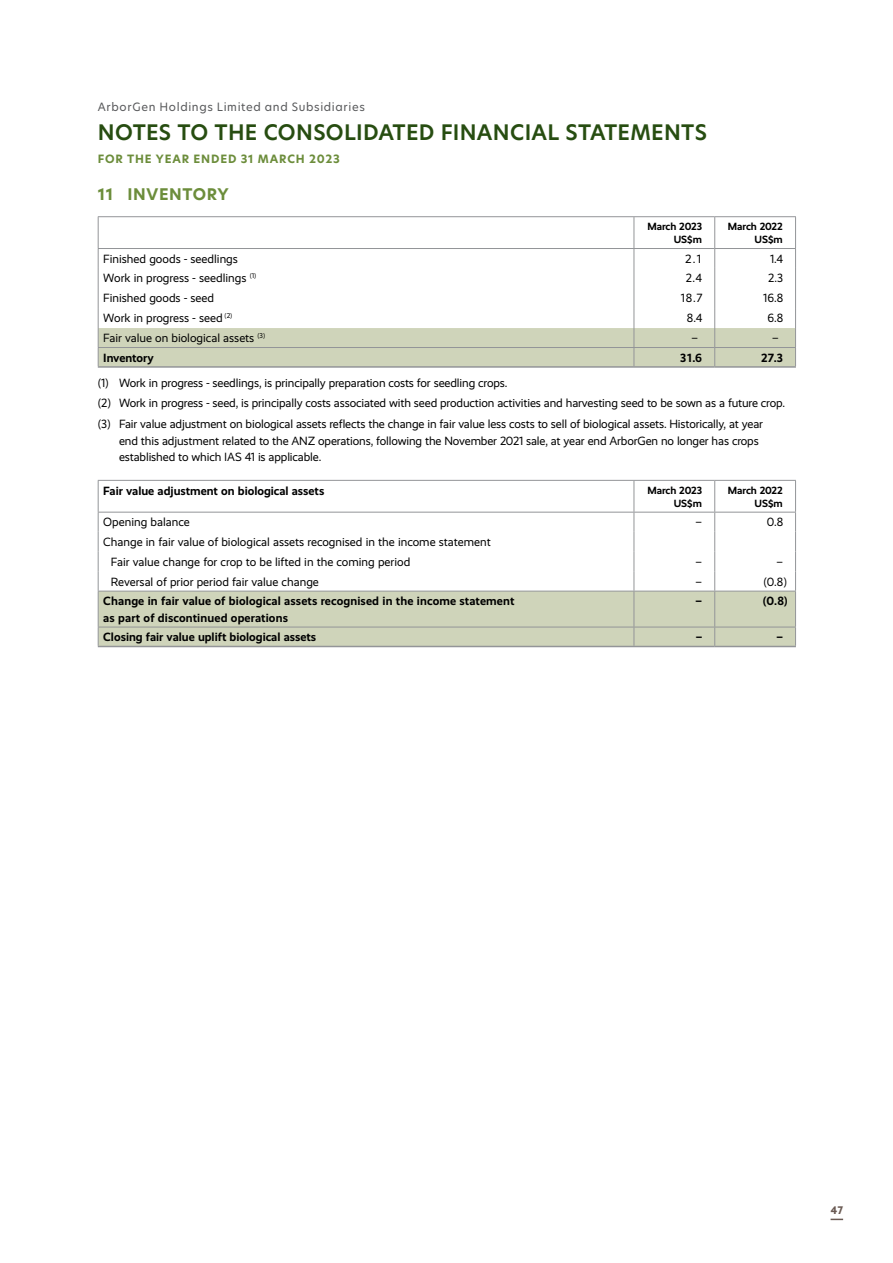
<style>
.page{position:relative;width:893px;height:1263px;background:#fff}
.page>*{position:absolute;margin:0;border:0;box-sizing:border-box;transform-origin:0 0}
.t1{font:600 21px "New Hero";letter-spacing:.01em;color:#274d11}
.t2{font:700 15.75px "New Hero";letter-spacing:.04em;color:#6c8d3b}
.t3{font:12px/20.7px "Realist";letter-spacing:-.01em;color:#000}
.t4{font:700 12px/16.5px "Realist";color:#000}
.t5{font:12px "Realist";letter-spacing:-.01em;color:#000;scale:1.04 1}
.t6{font:700 12px "Gravesend Sans";color:#6a5a53}
.t7{font:11.25px "New Hero";letter-spacing:.055em;color:#58595b}
.t8{font:700 11.25px "New Hero";letter-spacing:.075em;color:#6c8d3b}
.t9{font:700 10.5px/13.5px "Realist";letter-spacing:-.005em;color:#000;text-align:right}
</style>
<div class="page">
<svg style="left:831px;top:1218px;width:12px;height:2px"></svg>
<hr style="left:634px;top:216px;width:81px;height:1px;background:#939598">
<hr style="left:715px;top:216px;width:81px;height:1px;background:#939598">
<svg style="left:98px;top:217px;width:698px;height:149px"></svg>
<hr style="left:634px;top:347px;width:81px;height:1px;background:#939598">
<hr style="left:715px;top:347px;width:81px;height:1px;background:#939598">
<hr style="left:98px;top:366px;width:536px;height:2px;background:#939598">
<hr style="left:634px;top:366px;width:81px;height:2px;background:#939598">
<hr style="left:715px;top:366px;width:81px;height:2px;background:#939598">
<hr style="left:98px;top:216px;width:536px;height:1px;background:#939598">
<hr style="left:98px;top:217px;width:1px;height:31px;background:#939598">
<svg style="left:98px;top:480px;width:698px;height:166px"></svg>
<hr style="left:634px;top:627px;width:81px;height:1px;background:#939598">
<hr style="left:715px;top:627px;width:81px;height:1px;background:#939598">
<hr style="left:98px;top:646px;width:536px;height:1px;background:#939598">
<hr style="left:634px;top:646px;width:81px;height:1px;background:#939598">
<hr style="left:715px;top:646px;width:81px;height:1px;background:#939598">
<p class="t7" style="left:98px;top:99px;width:269px">ArborGen Holdings Limited and Subsidiaries</p>
<h1 class="t1" style="left:98px;top:117px;width:611px">NOTES TO THE CONSOLIDATED FINANCIAL STATEMENTS</h1>
<p class="t8" style="left:98px;top:152px;width:244px">FOR THE YEAR ENDED 31 MARCH 2023</p>
<h2 class="t2" style="left:98px;top:183px;width:132px">11 INVENTORY</h2>
<p class="t9" style="left:647px;top:220px;width:56px">March 2023<br>US$m</p>
<p class="t9" style="left:728px;top:220px;width:56px">March 2022<br>US$m</p>
<p class="t3" style="left:103px;top:248px;width:136px">Finished goods - seedlings</p>
<p class="t5" style="left:685px;top:252px;width:17px">2.1</p>
<p class="t3" style="left:770px;top:248px;width:15px">1.4</p>
<p class="t3" style="left:103px;top:268px;width:155px">Work in progress - seedlings <sup>(1)</sup></p>
<p class="t3" style="left:686px;top:268px;width:18px">2.4</p>
<p class="t3" style="left:768px;top:268px;width:16px">2.3</p>
<p class="t3" style="left:103px;top:288px;width:112px">Finished goods - seed</p>
<p class="t3" style="left:681px;top:288px;width:23px">18.7</p>
<p class="t3" style="left:763px;top:288px;width:21px">16.8</p>
<p class="t3" style="left:103px;top:308px;width:131px">Work in progress - seed <sup>(2)</sup></p>
<p class="t3" style="left:687px;top:308px;width:17px">8.4</p>
<p class="t3" style="left:767px;top:308px;width:17px">6.8</p>
<p class="t3" style="left:103px;top:328px;width:163px">Fair value on biological assets <sup>(3)</sup></p>
<p class="t3" style="left:691px;top:328px;width:8px">–</p>
<p class="t3" style="left:772px;top:328px;width:8px">–</p>
<p class="t4" style="left:103px;top:349px;width:52px">Inventory</p>
<p class="t4" style="left:680px;top:349px;width:23px">31.6</p>
<p class="t4" style="left:761px;top:349px;width:23px">27.3</p>
<p class="t3" style="left:98px;top:372px;width:689px">(1) Work in progress - seedlings, is principally preparation costs for seedling crops.<br>(2) Work in progress - seed, is principally costs associated with seed production activities and harvesting seed to be sown as a future crop. (3) Fair value adjustment on biological assets reflects the change in fair value less costs to sell of biological assets. Historically, at year</p>
<p class="t3" style="left:119px;top:432px;width:641px;line-height:16.5px">end this adjustment related to the ANZ operations, following the November 2021 sale, at year end ArborGen no longer has crops established to which IAS 41 is applicable.</p>
<p class="t4" style="left:103px;top:482px;width:223px">Fair value adjustment on biological assets</p>
<p class="t9" style="left:647px;top:483px;width:56px">March 2023<br>US$m</p>
<p class="t9" style="left:728px;top:483px;width:56px">March 2022<br>US$m</p>
<p class="t3" style="left:103px;top:512px;width:88px">Opening balance</p>
<p class="t3" style="left:696px;top:512px;width:8px">–</p>
<p class="t3" style="left:767px;top:512px;width:18px">0.8</p>
<p class="t3" style="left:111px;top:532px;width:381px;line-height:20.1px;text-indent:-8px">Change in fair value of biological assets recognised in the income statement<br>Fair value change for crop to be lifted in the coming period</p>
<p class="t3" style="left:696px;top:552px;width:8px">–</p>
<p class="t3" style="left:776px;top:552px;width:8px">–</p>
<p class="t3" style="left:111px;top:572px;width:210px">Reversal of prior period fair value change</p>
<p class="t3" style="left:696px;top:572px;width:8px">–</p>
<p class="t3" style="left:763px;top:572px;width:25px">(0.8)</p>
<p class="t4" style="left:103px;top:593px;width:413px">Change in fair value of biological assets recognised in the income statement as part of discontinued operations</p>
<p class="t4" style="left:695px;top:593px;width:8px">–</p>
<p class="t4" style="left:763px;top:593px;width:26px">(0.8)</p>
<p class="t4" style="left:103px;top:629px;width:214px">Closing fair value uplift biological assets</p>
<p class="t4" style="left:696px;top:629px;width:8px">–</p>
<p class="t4" style="left:776px;top:629px;width:8px">–</p>
<p class="t6" style="left:830px;top:1202px;width:14px">47</p>
</div>
